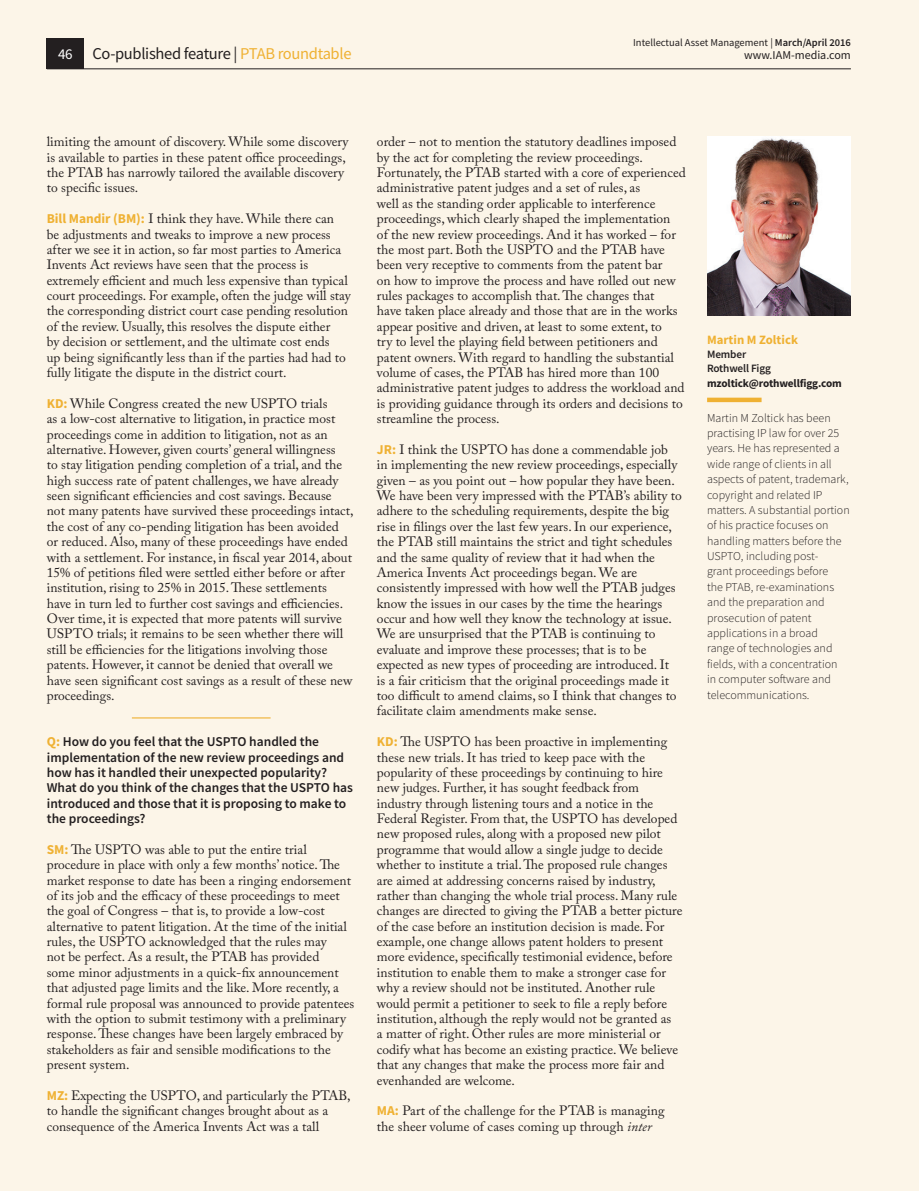
<style>
.page{position:relative;width:919px;height:1191px;background:#fff}
.page>*{position:absolute;margin:0;border:0;box-sizing:border-box;transform-origin:0 0}
.Running_head_left{font:16.5px "Source Sans Pro";letter-spacing:-.02em;color:#231f20}
.t1{font:15px "Source Sans Pro";color:#fff}
.Body_no_indent{font:13.5px/15.3px "Adobe Caslon Pro";color:#231f20}
.Roundtable_Question{font:600 13.5px/15.3px "Source Sans Pro";color:#231f20}
.Co-publish_report_bi{font:700 12.75px "Source Sans Pro";color:#efb133}
.Co-publish_report_bi-2{font:300 12px/15.3px "Source Sans Pro";color:#231f20}
.t2{font:12px "Source Sans Pro";color:#231f20}
.Co-publish_report_bi-3{font:700 11.25px/14.7px "Source Sans Pro";letter-spacing:-.015em;color:#231f20}
.t3{font:10.5px "Source Sans Pro";color:#231f20}
.s1{color:#efb133}
.s2{font-weight:600}
.s3{font-family:"Source Sans Pro";font-weight:700;color:#efb133}
.s4{font-weight:700;color:#efb133}
.s5{font-style:italic}
</style>
<div class="page">
<div style="left:0;top:0;width:918px;height:1191px;background:#fcf5e8"></div>
<div style="left:47px;top:38px;width:37px;height:30px;background:#231f20"></div>
<hr style="left:47px;top:68px;width:803px;height:1px;background:#231f20">
<hr style="left:132px;top:717px;width:138px;height:1px;background:#efb133">
<hr style="left:707px;top:398px;width:54px;height:4px;background:#efb133">
<img style="left:707px;top:136px;width:143px;height:179px">
<p class="t1" style="left:58px;top:44px;width:16px">46</p>
<p class="Running_head_left" style="left:92px;top:43px;width:260px">Co-published feature | <span class="s1">PTAB roundtable</span></p>
<p class="t3" style="left:633px;top:36px;width:219px">Intellectual Asset Management | <span class="s2">March/April 2016</span></p>
<p class="t2" style="left:744px;top:48px;width:108px">www.IAM-media.com</p>
<p class="Body_no_indent" style="left:47px;top:134px;width:303px">limiting the amount of discovery. While some discovery is available to parties in these patent office proceedings, the PTAB has narrowly tailored the available discovery to specific issues.</p>
<p class="Body_no_indent" style="left:47px;top:211px;width:305px"><span class="s3">Bill Mandir (BM):</span> I think they have. While there can<br>be adjustments and tweaks to improve a new process after we see it in action, so far most parties to America Invents Act reviews have seen that the process is extremely efficient and much less expensive than typical court proceedings. For example, often the judge will stay the corresponding district court case pending resolution of the review. Usually, this resolves the dispute either<br>by decision or settlement, and the ultimate cost ends<br>up being significantly less than if the parties had had to fully litigate the dispute in the district court.</p>
<p class="Body_no_indent" style="left:47px;top:395px;width:308px"><span class="s3">KD:</span> While Congress created the new USPTO trials<br>as a low-cost alternative to litigation, in practice most proceedings come in addition to litigation, not as an alternative. However, given courts’ general willingness<br>to stay litigation pending completion of a trial, and the high success rate of patent challenges, we have already seen significant efficiencies and cost savings. Because<br>not many patents have survived these proceedings intact, the cost of any co-pending litigation has been avoided<br>or reduced. Also, many of these proceedings have ended with a settlement. For instance, in fiscal year 2014, about 15% of petitions filed were settled either before or after institution, rising to 25% in 2015. These settlements have in turn led to further cost savings and efficiencies.<br>Over time, it is expected that more patents will survive USPTO trials; it remains to be seen whether there will still be efficiencies for the litigations involving those patents. However, it cannot be denied that overall we have seen significant cost savings as a result of these new proceedings.</p>
<p class="Roundtable_Question" style="left:47px;top:734px;width:308px"><span class="s4">Q:</span> How do you feel that the USPTO handled the implementation of the new review proceedings and how has it handled their unexpected popularity?<br>What do you think of the changes that the USPTO has introduced and those that it is proposing to make to the proceedings?</p>
<p class="Body_no_indent" style="left:47px;top:841px;width:309px"><span class="s3">SM:</span> The USPTO was able to put the entire trial procedure in place with only a few months’ notice. The market response to date has been a ringing endorsement of its job and the efficacy of these proceedings to meet the goal of Congress – that is, to provide a low-cost alternative to patent litigation. At the time of the initial rules, the USPTO acknowledged that the rules may<br>not be perfect. As a result, the PTAB has provided<br>some minor adjustments in a quick-fix announcement that adjusted page limits and the like. More recently, a formal rule proposal was announced to provide patentees with the option to submit testimony with a preliminary response. These changes have been largely embraced by stakeholders as fair and sensible modifications to the present system.</p>
<p class="Body_no_indent" style="left:47px;top:1087px;width:305px"><span class="s3">MZ:</span> Expecting the USPTO, and particularly the PTAB, to handle the significant changes brought about as a consequence of the America Invents Act was a tall</p>
<p class="Body_no_indent" style="left:377px;top:134px;width:310px">order – not to mention the statutory deadlines imposed by the act for completing the review proceedings.<br>Fortunately, the PTAB started with a core of experienced administrative patent judges and a set of rules, as<br>well as the standing order applicable to interference proceedings, which clearly shaped the implementation<br>of the new review proceedings. And it has worked – for the most part. Both the USPTO and the PTAB have been very receptive to comments from the patent bar<br>on how to improve the process and have rolled out new rules packages to accomplish that. The changes that<br>have taken place already and those that are in the works appear positive and driven, at least to some extent, to<br>try to level the playing field between petitioners and patent owners. With regard to handling the substantial volume of cases, the PTAB has hired more than 100 administrative patent judges to address the workload and is providing guidance through its orders and decisions to streamline the process.</p>
<p class="Body_no_indent" style="left:377px;top:441px;width:306px"><span class="s3">JR:</span> I think the USPTO has done a commendable job in implementing the new review proceedings, especially given – as you point out – how popular they have been.<br>We have been very impressed with the PTAB’s ability to adhere to the scheduling requirements, despite the big rise in filings over the last few years. In our experience, the PTAB still maintains the strict and tight schedules and the same quality of review that it had when the America Invents Act proceedings began. We are consistently impressed with how well the PTAB judges know the issues in our cases by the time the hearings occur and how well they know the technology at issue.<br>We are unsurprised that the PTAB is continuing to evaluate and improve these processes; that is to be expected as new types of proceeding are introduced. It<br>is a fair criticism that the original proceedings made it too difficult to amend claims, so I think that changes to facilitate claim amendments make sense.</p>
<p class="Body_no_indent" style="left:377px;top:733px;width:307px"><span class="s3">KD:</span> The USPTO has been proactive in implementing these new trials. It has tried to keep pace with the popularity of these proceedings by continuing to hire new judges. Further, it has sought feedback from industry through listening tours and a notice in the Federal Register. From that, the USPTO has developed new proposed rules, along with a proposed new pilot programme that would allow a single judge to decide whether to institute a trial. The proposed rule changes are aimed at addressing concerns raised by industry, rather than changing the whole trial process. Many rule changes are directed to giving the PTAB a better picture of the case before an institution decision is made. For example, one change allows patent holders to present more evidence, specifically testimonial evidence, before institution to enable them to make a stronger case for why a review should not be instituted. Another rule would permit a petitioner to seek to file a reply before institution, although the reply would not be granted as<br>a matter of right. Other rules are more ministerial or codify what has become an existing practice. We believe that any changes that make the process more fair and evenhanded are welcome.</p>
<p class="Body_no_indent" style="left:377px;top:1103px;width:289px"><span class="s3">MA:</span> Part of the challenge for the PTAB is managing the sheer volume of cases coming up through <span class="s5">inter</span></p>
<p class="Co-publish_report_bi" style="left:707px;top:331px;width:92px">Martin M Zoltick</p>
<p class="Co-publish_report_bi-3" style="left:707px;top:346px;width:136px"><span class="s2">Member<br>Rothwell Figg </span>mzoltick@rothwellfigg.com</p>
<p class="Co-publish_report_bi-2" style="left:707px;top:410px;width:144px">Martin M Zoltick has been practising IP law for over 25 years. He has represented a wide range of clients in all aspects of patent, trademark, copyright and related IP matters. A substantial portion of his practice focuses on handling matters before the<br>USPTO, including post-<br>grant proceedings before<br>the PTAB, re-examinations and the preparation and prosecution of patent applications in a broad<br>range of technologies and fields, with a concentration<br>in computer software and telecommunications.</p>
</div>
